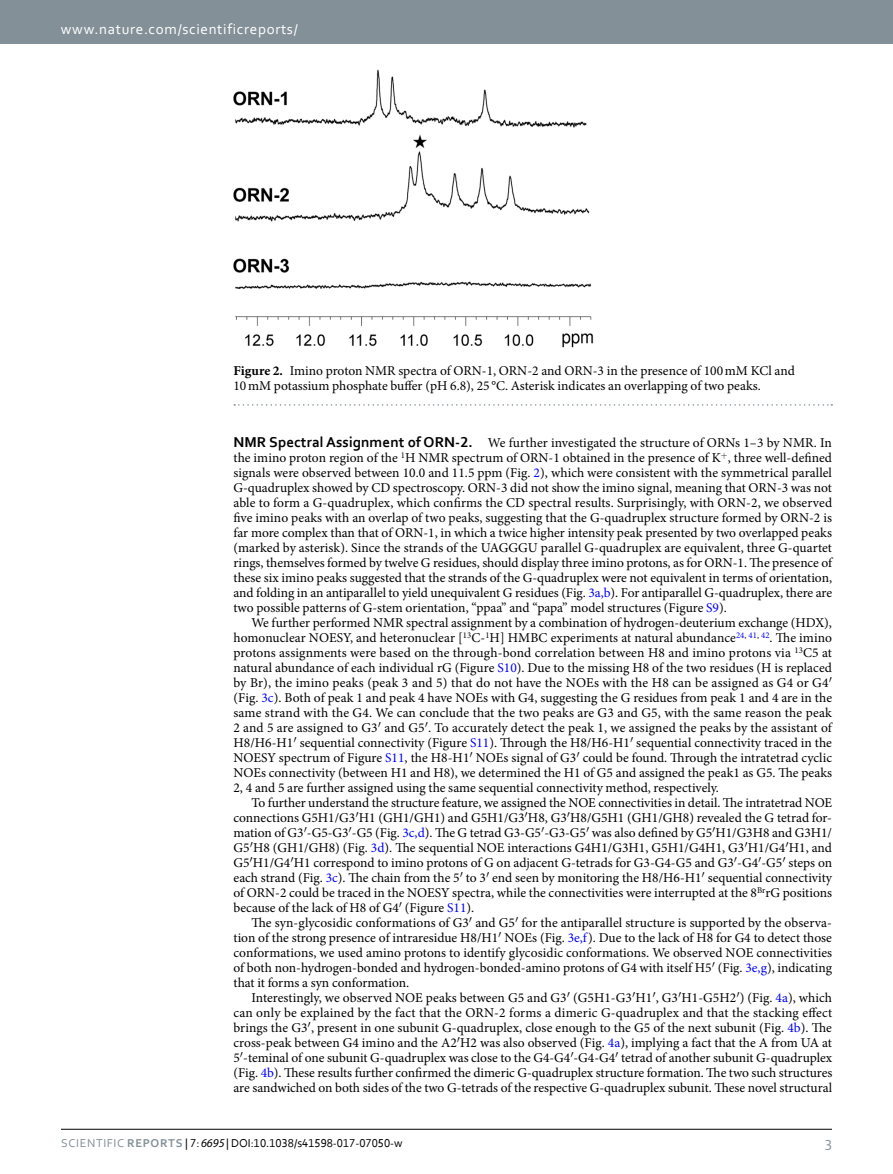
<style>
.page{position:relative;width:893px;height:1174px;background:#fff}
.page>*{position:absolute;margin:0;border:0;box-sizing:border-box;transform-origin:0 0}
.t1{font:15px "Corbel 2";letter-spacing:.045em;color:#fff}
.t2{font:15px "Corbel 2";color:#839097}
.t3{font:13.5px/15px "Minion Pro";color:#000;text-align:justify}
.t4{font:12px "Corbel";color:#000}
.s1{font-weight:700}
.s2{font-family:"Corbel";font-weight:700;font-size:15px}
.s3{color:#00f}
.s4{font-family:"Corbel 2";color:#839097}
.s5{font-family:"Corbel Bold 2";color:#839097}
.s6{font-family:"Myriad Pro";font-style:italic}
</style>
<div class="page">
<div style="left:0;top:0;width:893px;height:43px;background:#839097"></div>
<hr style="left:61px;top:1129px;width:771px;height:1px;background:#000">
<img style="left:233px;top:70px;width:360px;height:277px">
<svg style="left:234px;top:404px;width:598px;height:2px"></svg>
<p class="t1" style="left:61px;top:19px;width:238px">www.nature.com/scientificreports/</p>
<p class="t3" style="left:233px;top:363px;width:563px"><span class="s1">Figure 2.</span> Imino proton NMR spectra of ORN-1, ORN-2 and ORN-3 in the presence of 100mM KCl and<br>10mM potassium phosphate buffer (pH 6.8), 25 °C. Asterisk indicates an overlapping of two peaks.</p>
<p class="t3" style="left:233px;top:435px;width:600px"><span class="s2">NMR Spectral Assignment of ORN-2.</span> We further investigated the structure of ORNs 1–3 by NMR. In the imino proton region of the <sup>1</sup>H NMR spectrum of ORN-1 obtained in the presence of K , three well-defined signals were observed between 10.0 and 11.5 ppm (Fig. <span class="s3">2</span>), which were consistent with the symmetrical parallel G-quadruplex showed by CD spectroscopy. ORN-3 did not show the imino signal, meaning that ORN-3 was not able to form a G-quadruplex, which confirms the CD spectral results. Surprisingly, with ORN-2, we observed five imino peaks with an overlap of two peaks, suggesting that the G-quadruplex structure formed by ORN-2 is far more complex than that of ORN-1, in which a twice higher intensity peak presented by two overlapped peaks (marked by asterisk). Since the strands of the UAGGGU parallel G-quadruplex are equivalent, three G-quartet rings, themselves formed by twelve G residues, should display three imino protons, as for ORN-1. The presence of these six imino peaks suggested that the strands of the G-quadruplex were not equivalent in terms of orientation, and folding in an antiparallel to yield unequivalent G residues (Fig. <span class="s3">3a,b</span>). For antiparallel G-quadruplex, there are two possible patterns of G-stem orientation, “ppaa” and “papa” model structures (Figure <span class="s3">S9</span>).</p>
<p class="t3" style="left:233px;top:615px;width:600px;text-align:left;text-indent:18px">We further performed NMR spectral assignment by a combination of hydrogen-deuterium exchange (HDX), homonuclear NOESY, and heteronuclear [<sup>13</sup>C-<sup>1</sup>H] HMBC experiments at natural abundance<sup>24</sup><sup>,</sup> <sup>41</sup><sup>,</sup> <sup>42</sup>. The imino protons assignments were based on the through-bond correlation between H8 and imino protons via <sup>13</sup>C5 at natural abundance of each individual rG (Figure <span class="s3">S10</span>). Due to the missing H8 of the two residues (H is replaced by Br), the imino peaks (peak 3 and 5) that do not have the NOEs with the H8 can be assigned as G4 or G4 (Fig. <span class="s3">3c</span>). Both of peak 1 and peak 4 have NOEs with G4, suggesting the G residues from peak 1 and 4 are in the same strand with the G4. We can conclude that the two peaks are G3 and G5, with the same reason the peak 2 and 5 are assigned to G3 and G5 . To accurately detect the peak 1, we assigned the peaks by the assistant of H8/H6-H1 sequential connectivity (Figure <span class="s3">S11</span>). Through the H8/H6-H1 sequential connectivity traced in the NOESY spectrum of Figure <span class="s3">S11</span>, the H8-H1 NOEs signal of G3 could be found. Through the intratetrad cyclic NOEs connectivity (between H1 and H8), we determined the H1 of G5 and assigned the peak1 as G5. The peaks 2, 4 and 5 are further assigned using the same sequential connectivity method, respectively.</p>
<p class="t3" style="left:233px;top:795px;width:600px;text-indent:18px">To further understand the structure feature, we assigned the NOE connectivities in detail. The intratetrad NOE connections G5H1/G3 H1 (GH1/GH1) and G5H1/G3 H8, G3 H8/G5H1 (GH1/GH8) revealed the G tetrad for&shy;mation of G3 -G5-G3 -G5 (Fig. <span class="s3">3c,d</span>). The G tetrad G3-G5 -G3-G5 was also defined by G5 H1/G3H8 and G3H1/ G5 H8 (GH1/GH8) (Fig. <span class="s3">3d</span>). The sequential NOE interactions G4H1/G3H1, G5H1/G4H1, G3 H1/G4 H1, and G5 H1/G4 H1 correspond to imino protons of G on adjacent G-tetrads for G3-G4-G5 and G3 -G4 -G5 steps on each strand (Fig. <span class="s3">3c</span>). The chain from the 5 to 3 end seen by monitoring the H8/H6-H1 sequential connectivity of ORN-2 could be traced in the NOESY spectra, while the connectivities were interrupted at the 8<sup>Br</sup>rG positions because of the lack of H8 of G4 (Figure <span class="s3">S11</span>).</p>
<p class="t3" style="left:233px;top:915px;width:600px;text-indent:18px">The syn-glycosidic conformations of G3 and G5 for the antiparallel structure is supported by the observa&shy;tion of the strong presence of intraresidue H8/H1 NOEs (Fig. <span class="s3">3e,f</span>). Due to the lack of H8 for G4 to detect those conformations, we used amino protons to identify glycosidic conformations. We observed NOE connectivities of both non-hydrogen-bonded and hydrogen-bonded-amino protons of G4 with itself H5 (Fig. <span class="s3">3e,g</span>), indicating that it forms a syn conformation.</p>
<p class="t3" style="left:233px;top:990px;width:600px;text-indent:18px">Interestingly, we observed NOE peaks between G5 and G3 (G5H1-G3 H1 , G3 H1-G5H2 ) (Fig. <span class="s3">4a</span>), which can only be explained by the fact that the ORN-2 forms a dimeric G-quadruplex and that the stacking effect brings the G3 , present in one subunit G-quadruplex, close enough to the G5 of the next subunit (Fig. <span class="s3">4b</span>). The cross-peak between G4 imino and the A2 H2 was also observed (Fig. <span class="s3">4a</span>), implying a fact that the A from UA at 5 -teminal of one subunit G-quadruplex was close to the G4-G4 -G4-G4 tetrad of another subunit G-quadruplex (Fig. <span class="s3">4b</span>). These results further confirmed the dimeric G-quadruplex structure formation. The two such structures are sandwiched on both sides of the two G-tetrads of the respective G-quadruplex subunit. These novel structural</p>
<p class="t4" style="left:61px;top:1135px;width:343px"><span class="s4">Scientific</span> <span class="s5">REPORTS</span> | 7: <span class="s6">6695</span> | DOI:10.1038/s41598-017-07050-w</p>
<p class="t2" style="left:825px;top:1132px;width:8px">3</p>
</div>
